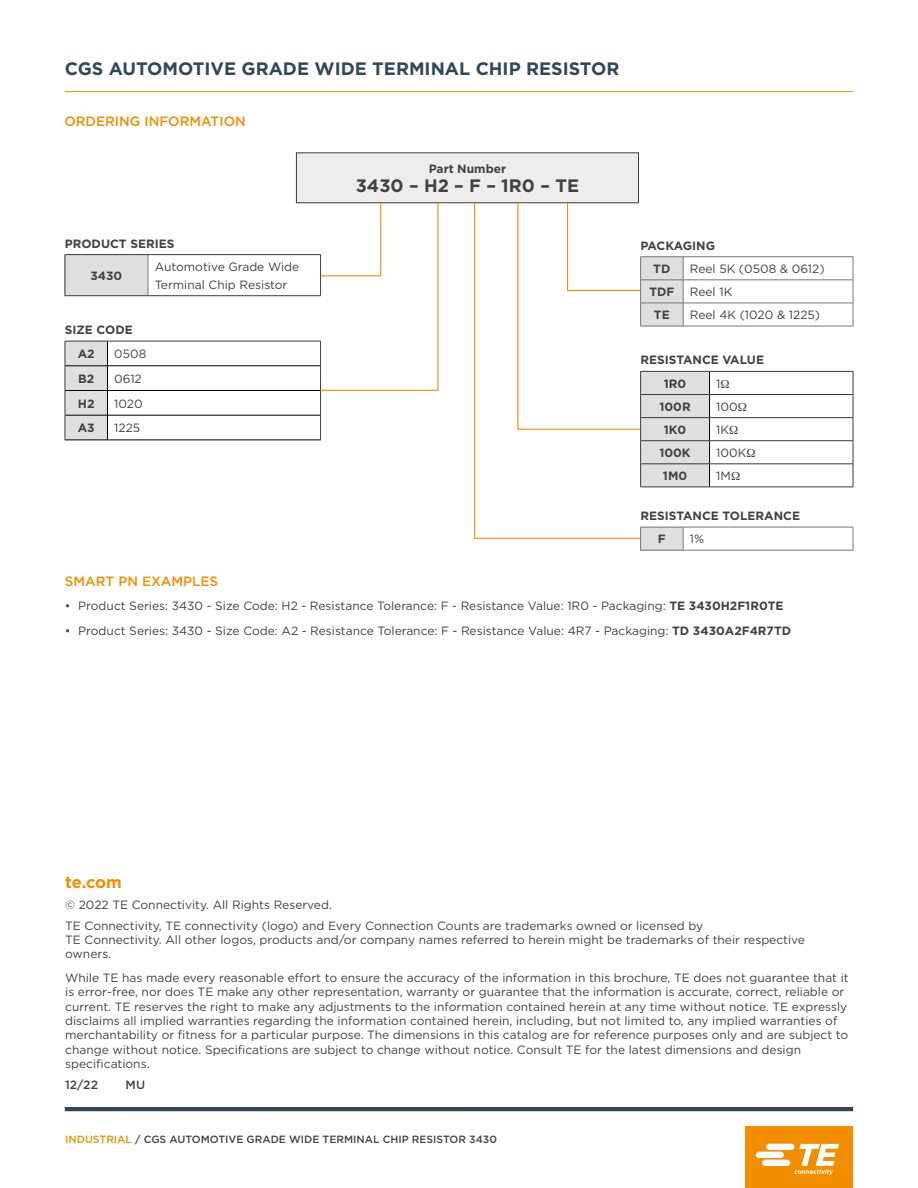
<style>
.page{position:relative;width:918px;height:1188px;background:#fff}
.page>*{position:absolute;margin:0;border:0;box-sizing:border-box;transform-origin:0 0}
.t1{font:700 18px "Gotham";color:#324857}
.t2{font:700 18px "Gotham";color:#424241}
.t3{font:700 16.5px "Gotham";color:#f28e00}
.t4{font:500 13.5px "Gotham";color:#f28e00}
.t5{font:12px/14.4px "Gotham";color:#424241}
.t6{font:700 12px/23.2px "Gotham";color:#424241}
.t7{font:500 12px "Gotham";color:#424241}
.t8{font:500 10.5px "Gotham";color:#424241}
.s1{font-weight:700}
.s2{color:#f28e00}
</style>
<div class="page">
<hr style="left:65px;top:1107px;width:788px;height:4px;background:#324857">
<div style="left:745px;top:1126px;width:108px;height:62px;background:#f28e00"></div>
<svg style="left:756px;top:1144px;width:83px;height:31px"></svg>
<hr style="left:65px;top:91px;width:788px;height:1px;background:#f28e00">
<div style="left:296px;top:153px;width:342px;height:50px;background:#ededed"></div>
<div style="left:65px;top:255px;width:83px;height:41px;background:#e1dfde"></div>
<hr style="left:148px;top:255px;width:1px;height:41px;background:#75767c">
<hr style="left:65px;top:254px;width:83px;height:1px;background:#3c3c3b">
<hr style="left:65px;top:255px;width:1px;height:41px;background:#3c3c3b">
<hr style="left:148px;top:254px;width:173px;height:1px;background:#3c3c3b">
<hr style="left:65px;top:295px;width:83px;height:1px;background:#3c3c3b">
<hr style="left:148px;top:295px;width:173px;height:1px;background:#3c3c3b">
<hr style="left:107px;top:366px;width:213px;height:1px;background:#000">
<hr style="left:107px;top:390px;width:213px;height:1px;background:#000">
<hr style="left:107px;top:415px;width:213px;height:1px;background:#000">
<hr style="left:65px;top:440px;width:42px;height:1px;background:#000">
<hr style="left:107px;top:440px;width:214px;height:1px;background:#000">
<hr style="left:107px;top:341px;width:214px;height:1px;background:#3c3c3b">
<svg style="left:65px;top:341px;width:43px;height:99px;background:#d1cfce"></svg>
<hr style="left:683px;top:256px;width:170px;height:1px;background:#75767c">
<hr style="left:683px;top:280px;width:170px;height:1px;background:#75767c">
<hr style="left:683px;top:303px;width:170px;height:1px;background:#75767c">
<svg style="left:853px;top:257px;width:1px;height:69px"></svg>
<hr style="left:683px;top:326px;width:170px;height:1px;background:#75767c">
<hr style="left:710px;top:371px;width:143px;height:1px;background:#3c3c3b">
<hr style="left:710px;top:394px;width:143px;height:1px;background:#3c3c3b">
<hr style="left:710px;top:417px;width:143px;height:1px;background:#3c3c3b">
<hr style="left:710px;top:440px;width:143px;height:1px;background:#3c3c3b">
<hr style="left:710px;top:464px;width:143px;height:1px;background:#3c3c3b">
<svg style="left:853px;top:372px;width:1px;height:115px"></svg>
<hr style="left:640px;top:487px;width:70px;height:1px;background:#3c3c3b">
<hr style="left:710px;top:487px;width:143px;height:1px;background:#3c3c3b">
<svg style="left:642px;top:256px;width:68px;height:231px"></svg>
<svg style="left:320px;top:202px;width:119px;height:238px"></svg>
<svg style="left:474px;top:202px;width:168px;height:337px"></svg>
<div style="left:641px;top:527px;width:42px;height:23px;background:#e1dfde"></div>
<hr style="left:640px;top:527px;width:43px;height:1px;background:#75767c">
<svg style="left:640px;top:527px;width:1px;height:23px"></svg>
<hr style="left:683px;top:527px;width:170px;height:1px;background:#75767c">
<svg style="left:683px;top:527px;width:1px;height:23px"></svg>
<svg style="left:853px;top:527px;width:1px;height:23px"></svg>
<hr style="left:640px;top:550px;width:43px;height:1px;background:#75767c">
<hr style="left:683px;top:550px;width:170px;height:1px;background:#75767c">
<h1 class="t1" style="left:65px;top:57px;width:556px">CGS AUTOMOTIVE GRADE WIDE TERMINAL CHIP RESISTOR</h1>
<p class="t4" style="left:64px;top:113px;width:183px">ORDERING INFORMATION</p>
<p class="t6" style="left:65px;top:232px;width:111px">PRODUCT SERIES</p>
<p class="t6" style="left:90px;top:264px;width:33px">3430</p>
<p class="t5" style="left:155px;top:257px;width:146px;line-height:18px">Automotive Grade Wide<br>Terminal Chip Resistor</p>
<p class="t6" style="left:78px;top:318px;width:57px;line-height:24.2px;text-indent:-13px">SIZE CODE<br>A2</p>
<p class="t5" style="left:114px;top:347px;width:34px">0508</p>
<p class="t6" style="left:78px;top:367px;width:18px">B2</p>
<p class="t5" style="left:114px;top:371px;width:29px">0612</p>
<p class="t6" style="left:78px;top:392px;width:18px">H2</p>
<p class="t5" style="left:114px;top:396px;width:30px">1020</p>
<p class="t6" style="left:78px;top:416px;width:18px">A3</p>
<p class="t5" style="left:114px;top:421px;width:28px">1225</p>
<p class="t6" style="left:429px;top:157px;width:79px">Part Number</p>
<h1 class="t2" style="left:356px;top:174px;width:225px">3430 – H2 – F – 1R0 – TE</h1>
<p class="t6" style="left:653px;top:234px;width:63px;text-indent:-13px">PACKAGING<br>TD</p>
<p class="t5" style="left:690px;top:261px;width:136px">Reel 5K (0508 &amp; 0612)</p>
<p class="t6" style="left:649px;top:280px;width:27px">TDF</p>
<p class="t5" style="left:690px;top:284px;width:44px">Reel 1K</p>
<p class="t6" style="left:654px;top:303px;width:17px">TE</p>
<p class="t5" style="left:690px;top:308px;width:132px">Reel 4K (1020 &amp; 1225)</p>
<p class="t6" style="left:664px;top:349px;width:102px;text-indent:-23px">RESISTANCE VALUE<br>1R0</p>
<p class="t5" style="left:716px;top:376px;width:6px">1</p>
<p class="t6" style="left:659px;top:395px;width:33px">100R</p>
<p class="t5" style="left:716px;top:399px;width:23px">100</p>
<p class="t6" style="left:664px;top:418px;width:24px">1K0</p>
<p class="t5" style="left:716px;top:422px;width:14px">1K</p>
<p class="t6" style="left:659px;top:441px;width:33px">100K</p>
<p class="t5" style="left:716px;top:445px;width:32px">100K</p>
<p class="t6" style="left:663px;top:464px;width:26px">1M0</p>
<p class="t5" style="left:716px;top:468px;width:16px">1M</p>
<p class="t6" style="left:658px;top:504px;width:144px;text-indent:-18px">RESISTANCE TOLERANCE<br>F</p>
<p class="t5" style="left:690px;top:532px;width:16px">1%</p>
<p class="t4" style="left:65px;top:572px;width:155px">SMART PN EXAMPLES</p>
<p class="t5" style="left:65px;top:598px;width:720px">• Product Series: 3430 - Size Code: H2 - Resistance Tolerance: F - Resistance Value: 1R0 - Packaging: <span class="s1">TE 3430H2F1R0TE</span></p>
<p class="t5" style="left:65px;top:623px;width:728px">• Product Series: 3430 - Size Code: A2 - Resistance Tolerance: F - Resistance Value: 4R7 - Packaging: <span class="s1">TD 3430A2F4R7TD</span></p>
<h2 class="t3" style="left:65px;top:871px;width:58px">te.com</h2>
<p class="t5" style="left:65px;top:894px;width:639px;line-height:20.7px">© 2022 TE Connectivity. All Rights Reserved.<br>TE Connectivity, TE connectivity (logo) and Every Connection Counts are trademarks owned or licensed by</p>
<p class="t5" style="left:65px;top:932px;width:741px">TE Connectivity. All other logos, products and/or company names referred to herein might be trademarks of their respective owners.</p>
<p class="t5" style="left:65px;top:970px;width:785px">While TE has made every reasonable effort to ensure the accuracy of the information in this brochure, TE does not guarantee that it is error-free, nor does TE make any other representation, warranty or guarantee that the information is accurate, correct, reliable or current. TE reserves the right to make any adjustments to the information contained herein at any time without notice. TE expressly disclaims all implied warranties regarding the information contained herein, including, but not limited to, any implied warranties of merchantability or fitness for a particular purpose. The dimensions in this catalog are for reference purposes only and are subject to change without notice. Specifications are subject to change without notice. Consult TE for the latest dimensions and design specifications.</p>
<p class="t7" style="left:65px;top:1077px;width:34px">12/22</p>
<p class="t7" style="left:126px;top:1077px;width:21px">MU</p>
<p class="t8" style="left:65px;top:1132px;width:433px"><span class="s2">INDUSTRIAL</span> / CGS AUTOMOTIVE GRADE WIDE TERMINAL CHIP RESISTOR 3430</p>
</div>
